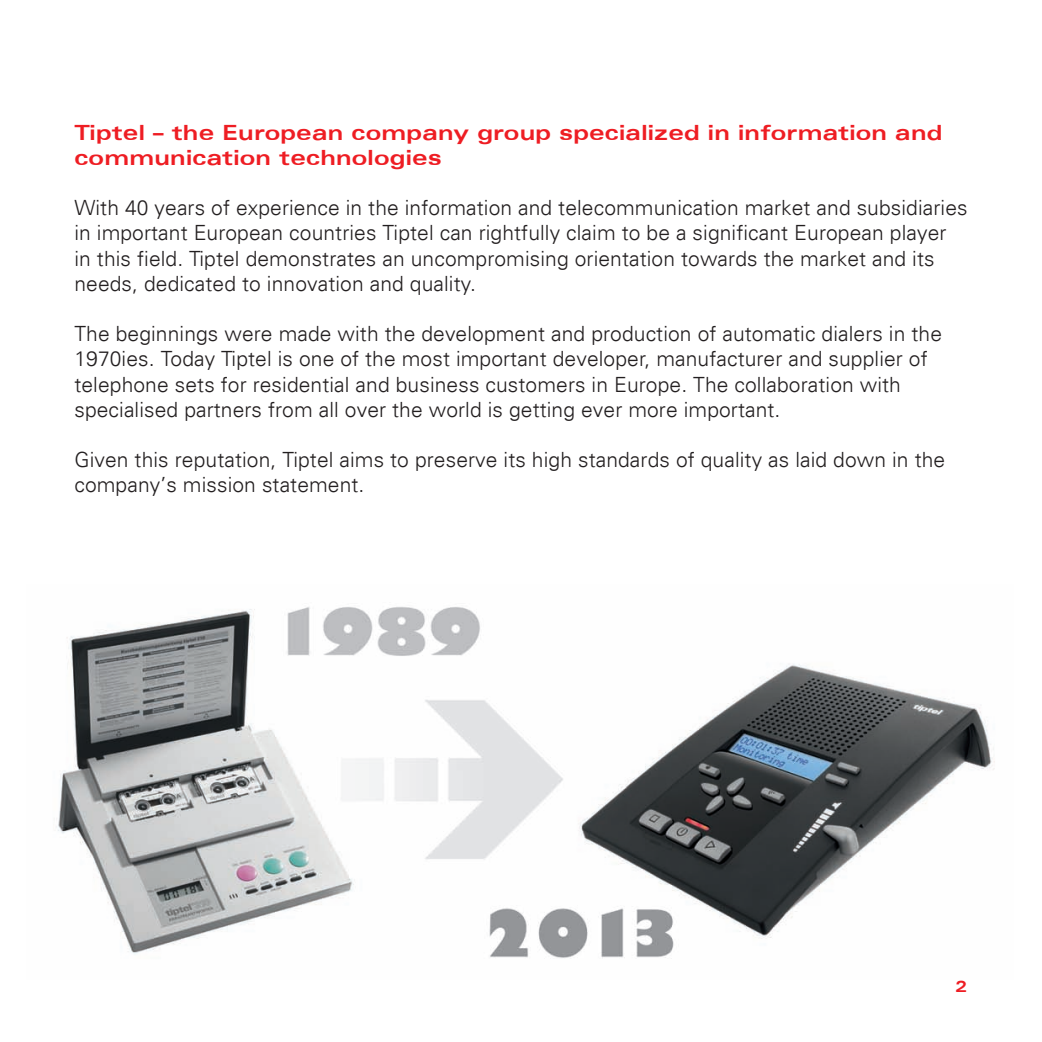
<style>
.page{position:relative;width:1042px;height:1042px;background:#fff}
.page>*{position:absolute;margin:0;border:0;box-sizing:border-box;transform-origin:0 0}
.t1{font:21px/25.2px "USA Light Plain";letter-spacing:.005em;color:#231f20}
.t2{font:700 expanded 21px/25.2px "Univers";letter-spacing:.01em;color:#ee1d23}
.t3{font:700 expanded 15.75px "Univers";color:#ee1d23}
</style>
<div class="page">
<img style="left:56px;top:607px;width:939px;height:351px">
<p class="t2" style="left:74px;top:119px;width:869px">Tiptel – the European company group specialized in information and communication technologies</p>
<p class="t1" style="left:74px;top:195px;width:895px">With 40 years of experience in the information and telecommunication market and subsidiaries in important European countries Tiptel can rightfully claim to be a significant European player in this field. Tiptel demonstrates an uncompromising orientation towards the market and its needs, dedicated to innovation and quality.</p>
<p class="t1" style="left:74px;top:321px;width:869px">The beginnings were made with the development and production of automatic dialers in the 1970ies. Today Tiptel is one of the most important developer, manufacturer and supplier of telephone sets for residential and business customers in Europe. The collaboration with specialised partners from all over the world is getting ever more important.</p>
<p class="t1" style="left:74px;top:447px;width:872px">Given this reputation, Tiptel aims to preserve its high standards of quality as laid down in the company’s mission statement.</p>
<p class="t3" style="left:955px;top:977px;width:13px">2</p>
</div>
